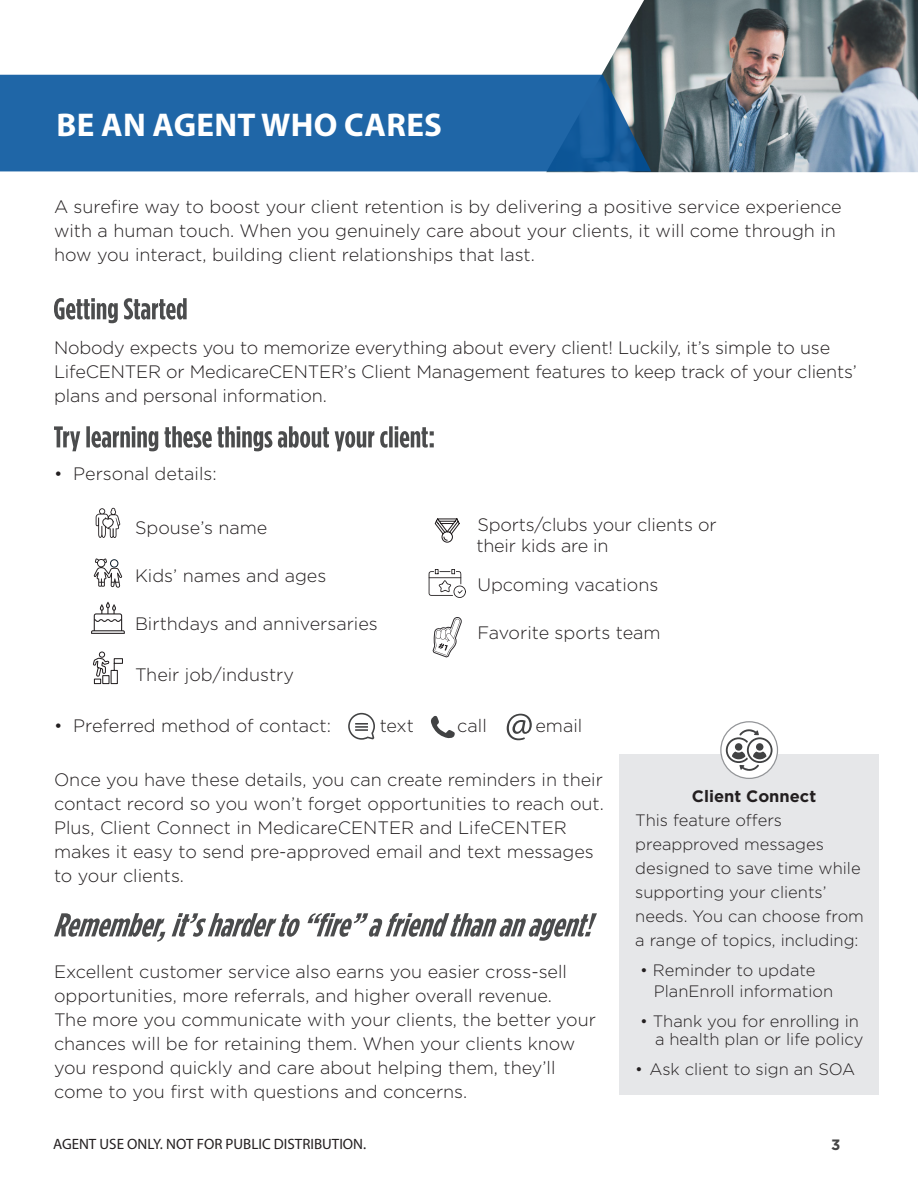
<style>
.page{position:relative;width:918px;height:1188px;background:#fff}
.page>*{position:absolute;margin:0;border:0;box-sizing:border-box;transform-origin:0 0}
.t1{font:700 33px "Myriad Pro";letter-spacing:.01em;color:#fff}
.t2{font:300 18px/24px "Gotham";color:#231f20}
.t3{font:300 16.5px/24px "Gotham";color:#231f20}
.t4{font:700 16.5px "Gotham";color:#231f20}
.t5{font:15px "Myriad Pro";color:#231f20}
.t6{font:700 15px "Gotham";color:#454545}
</style>
<div class="page">
<svg style="left:54px;top:298px;width:133px;height:25px"></svg>
<svg style="left:54px;top:426px;width:380px;height:25px"></svg>
<svg style="left:54px;top:913px;width:543px;height:29px"></svg>
<img style="left:546px;top:0;width:372px;height:172px">
<svg style="left:0;top:75px;width:651px;height:96px;fill:#1f66a7"></svg>
<svg style="left:94px;top:558px;width:28px;height:30px"></svg>
<svg style="left:96px;top:508px;width:24px;height:30px"></svg>
<svg style="left:91px;top:602px;width:34px;height:32px"></svg>
<svg style="left:432px;top:617px;width:30px;height:41px"></svg>
<svg style="left:428px;top:569px;width:38px;height:29px"></svg>
<svg style="left:434px;top:518px;width:26px;height:25px"></svg>
<svg style="left:93px;top:651px;width:30px;height:34px"></svg>
<svg style="left:431px;top:716px;width:24px;height:23px"></svg>
<svg style="left:507px;top:714px;width:25px;height:26px"></svg>
<svg style="left:348px;top:712px;width:27px;height:28px"></svg>
<div style="left:619px;top:755px;width:260px;height:340px;background:#e6e7e9"></div>
<svg style="left:721px;top:722px;width:57px;height:56px"></svg>
<div style="left:720px;top:721px;width:58px;height:58px;border:1px solid #939598;border-radius:50%"></div>
<svg style="left:726px;top:729px;width:47px;height:42px"></svg>
<h1 class="t1" style="left:57px;top:103px;width:387px">BE AN AGENT WHO CARES</h1>
<p class="t2" style="left:54px;top:194px;width:789px">A surefire way to boost your client retention is by delivering a positive service experience with a human touch. When you genuinely care about your clients, it will come through in how you interact, building client relationships that last.</p>
<p class="t2" style="left:54px;top:335px;width:805px">Nobody expects you to memorize everything about every client! Luckily, it’s simple to use<br>LifeCENTER or MedicareCENTER’s Client Management features to keep track of your clients’ plans and personal information.</p>
<p class="t2" style="left:54px;top:462px;width:164px">• Personal details:</p>
<p class="t2" style="left:476px;top:513px;width:242px;line-height:21px">Sports/clubs your clients or their kids are in</p>
<p class="t2" style="left:477px;top:572px;width:183px">Upcoming vacations</p>
<p class="t2" style="left:477px;top:620px;width:185px">Favorite sports team</p>
<p class="t2" style="left:135px;top:516px;width:134px">Spouse’s name</p>
<p class="t2" style="left:135px;top:564px;width:193px">Kids’ names and ages</p>
<p class="t2" style="left:135px;top:612px;width:244px">Birthdays and anniversaries</p>
<p class="t2" style="left:135px;top:663px;width:160px">Their job/industry</p>
<p class="t2" style="left:54px;top:714px;width:279px">• Preferred method of contact:</p>
<p class="t2" style="left:380px;top:714px;width:36px">text</p>
<p class="t2" style="left:457px;top:714px;width:31px">call</p>
<p class="t2" style="left:535px;top:714px;width:48px">email</p>
<p class="t2" style="left:54px;top:768px;width:551px">Once you have these details, you can create reminders in their contact record so you won’t forget opportunities to reach out.<br>Plus, Client Connect in MedicareCENTER and LifeCENTER makes it easy to send pre-approved email and text messages to your clients.</p>
<p class="t2" style="left:54px;top:960px;width:544px">Excellent customer service also earns you easier cross-sell opportunities, more referrals, and higher overall revenue.<br>The more you communicate with your clients, the better your chances will be for retaining them. When your clients know you respond quickly and care about helping them, they’ll come to you first with questions and concerns.</p>
<p class="t4" style="left:692px;top:785px;width:126px">Client Connect</p>
<p class="t3" style="left:635px;top:808px;width:230px">This feature offers preapproved messages designed to save time while supporting your clients’ needs. You can choose from a range of topics, including:</p>
<p class="t3" style="left:654px;top:959px;width:181px;line-height:21px;text-indent:-14px">• Reminder to update<br>PlanEnroll information</p>
<p class="t3" style="left:640px;top:1012px;width:225px;line-height:18px;text-align:right">• Thank you for enrolling in a health plan or life policy</p>
<p class="t3" style="left:635px;top:1057px;width:222px">• Ask client to sign an SOA</p>
<p class="t5" style="left:53px;top:1134px;width:315px">AGENT USE ONLY. NOT FOR PUBLIC DISTRIBUTION.</p>
<p class="t6" style="left:831px;top:1135px;width:11px">3</p>
</div>
